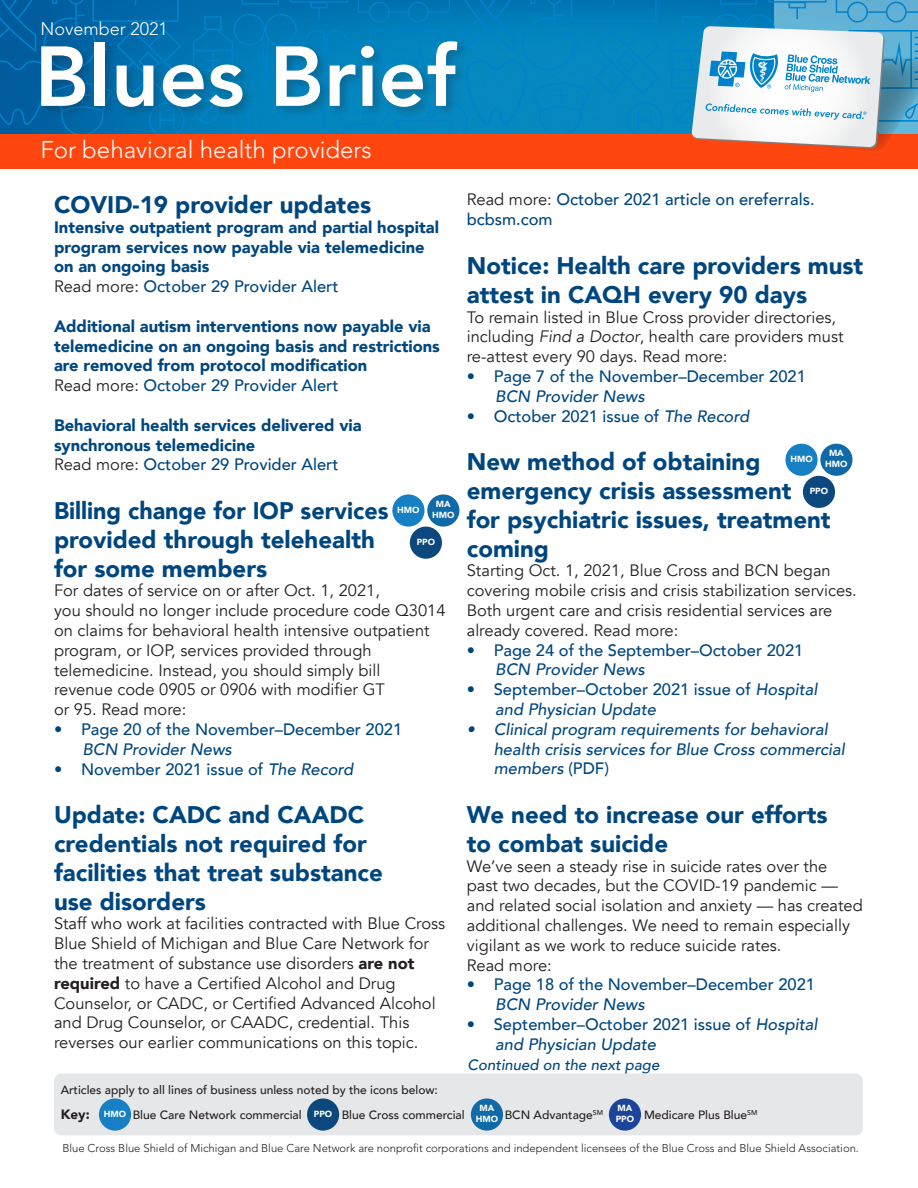
<style>
.page{position:relative;width:918px;height:1188px;background:#fff}
.page>*{position:absolute;margin:0;border:0;box-sizing:border-box;transform-origin:0 0}
.t1{font:800 84px "Avenir LT Std";color:#fff}
.t2{font:900 24px/28.8px "Avenir";color:#00467e}
.t3{font:300 24px "Avenir LT Std";color:#fff}
.t4{font:300 18px "Avenir LT Std";color:#fff}
.t5{font:16.5px/19.8px "Avenir";color:#231f20}
.t6{font:500 16.5px/19.8px "Avenir";color:#00467e}
.t7{font:900 16.5px/19.8px "Avenir";color:#00467e}
.t8{font:italic 500 16.5px/19.8px "Avenir";color:#00467e}
.t9{font:italic 500 15px "Avenir";color:#00467e}
.t10{font:900 13.5px "Avenir";color:#231f20}
.t11{font:500 12px "Avenir";color:#231f20}
.t12{font:300 11.25px "Avenir LT Std";color:#231f20}
.t13{font:900 8.85px/10.5px "Avenir LT Std";color:#fff;text-align:center}
.t14{font:500 7.05px "Avenir";color:#231f20}
.s1{font-weight:400;color:#231f20}
.s2{font-style:italic}
.s3{font-weight:900}
.s4{font-style:normal}
</style>
<div class="page">
<svg style="left:0;top:0;width:918px;height:168px;background:#53809d"></svg>
<div style="left:54px;top:1074px;width:809px;height:61px;background:#e6e7e9;border-radius:7px"></div>
<div style="left:99px;top:1098px;width:32px;height:33px;background:#1780c4;border-radius:50%"></div>
<div style="left:307px;top:1098px;width:32px;height:33px;background:#0c487d;border-radius:50%"></div>
<div style="left:471px;top:1098px;width:32px;height:33px;background:#116aa8;border-radius:50%"></div>
<div style="left:609px;top:1098px;width:32px;height:33px;background:#1d449b;border-radius:50%"></div>
<div style="left:820px;top:444px;width:33px;height:32px;background:#116aa8;border-radius:50%"></div>
<div style="left:785px;top:444px;width:33px;height:32px;background:#1780c4;border-radius:50%"></div>
<div style="left:803px;top:476px;width:32px;height:32px;background:#0c487d;border-radius:50%"></div>
<div style="left:427px;top:494px;width:32px;height:33px;background:#116aa8;border-radius:50%"></div>
<div style="left:392px;top:494px;width:33px;height:33px;background:#1780c4;border-radius:50%"></div>
<div style="left:410px;top:527px;width:32px;height:32px;background:#0c487d;border-radius:50%"></div>
<p class="t4" style="left:40px;top:19px;width:129px">November 2021</p>
<p class="t1" style="left:35px;top:27px;width:423px">Blues Brief</p>
<p class="t3" style="left:40px;top:136px;width:333px">For behavioral health providers</p>
<p class="t2" style="left:54px;top:190px;width:319px">COVID-19 provider updates</p>
<p class="t7" style="left:54px;top:217px;width:386px">Intensive outpatient program and partial hospital program services now payable via telemedicine</p>
<p class="t7" style="left:54px;top:256px;width:157px">on an ongoing basis</p>
<p class="t6" style="left:54px;top:276px;width:286px"><span class="s1">Read more:</span> October 29 Provider Alert</p>
<p class="t7" style="left:54px;top:316px;width:387px">Additional autism interventions now payable via telemedicine on an ongoing basis and restrictions are removed from protocol modification</p>
<p class="t6" style="left:54px;top:375px;width:286px"><span class="s1">Read more:</span> October 29 Provider Alert</p>
<p class="t7" style="left:54px;top:415px;width:309px">Behavioral health services delivered via</p>
<p class="t7" style="left:54px;top:435px;width:203px">synchronous telemedicine</p>
<p class="t6" style="left:54px;top:454px;width:286px"><span class="s1">Read more:</span> October 29 Provider Alert</p>
<p class="t2" style="left:54px;top:496px;width:336px">Billing change for IOP services</p>
<p class="t2" style="left:54px;top:524px;width:322px">provided through telehealth</p>
<p class="t2" style="left:54px;top:553px;width:215px">for some members</p>
<p class="t5" style="left:54px;top:581px;width:328px">For dates of service on or after Oct. 1, 2021,</p>
<p class="t5" style="left:54px;top:601px;width:393px">you should no longer include procedure code Q3014</p>
<p class="t5" style="left:54px;top:621px;width:377px">on claims for behavioral health intensive outpatient</p>
<p class="t5" style="left:54px;top:641px;width:319px">program, or IOP, services provided through</p>
<p class="t5" style="left:54px;top:660px;width:328px">telemedicine. Instead, you should simply bill</p>
<p class="t5" style="left:54px;top:680px;width:332px">revenue code 0905 or 0906 with modifier GT</p>
<p class="t5" style="left:54px;top:700px;width:134px">or 95. Read more:</p>
<p class="t6" style="left:54px;top:718px;width:350px">• Page 20 of the November–December 2021</p>
<p class="t8" style="left:82px;top:739px;width:151px">BCN Provider News</p>
<p class="t6" style="left:54px;top:758px;width:301px">• November 2021 issue of <span class="s2">The Record</span></p>
<p class="t2" style="left:54px;top:800px;width:312px">Update: CADC and CAADC</p>
<p class="t2" style="left:54px;top:829px;width:314px">credentials not required for</p>
<p class="t2" style="left:54px;top:857px;width:330px">facilities that treat substance</p>
<p class="t2" style="left:54px;top:886px;width:153px">use disorders</p>
<p class="t5" style="left:54px;top:914px;width:393px">Staff who work at facilities contracted with Blue Cross<br>Blue Shield of Michigan and Blue Care Network for the treatment of substance use disorders <span class="s3">are not</span></p>
<p class="t5" style="left:54px;top:974px;width:343px"><span class="s3">required</span> to have a Certified Alcohol and Drug</p>
<p class="t5" style="left:54px;top:993px;width:383px">Counselor, or CADC, or Certified Advanced Alcohol</p>
<p class="t5" style="left:54px;top:1013px;width:357px">and Drug Counselor, or CAADC, credential. This</p>
<p class="t5" style="left:54px;top:1033px;width:366px">reverses our earlier communications on this topic.</p>
<p class="t13" style="left:432px;top:499px;width:24px">MA<br>HMO</p>
<p class="t13" style="left:397px;top:505px;width:24px">HMO</p>
<p class="t13" style="left:417px;top:537px;width:20px">PPO</p>
<p class="t6" style="left:467px;top:189px;width:349px"><span class="s1">Read more:</span> October 2021 article on ereferrals. bcbsm.com</p>
<p class="t2" style="left:467px;top:251px;width:398px">Notice: Health care providers must attest in CAQH every 90 days</p>
<p class="t5" style="left:467px;top:307px;width:378px">To remain listed in Blue Cross provider directories, including <span class="s2">Find a Doctor</span>, health care providers must re-attest every 90 days. Read more:</p>
<p class="t6" style="left:467px;top:365px;width:341px">• Page 7 of the November–December 2021</p>
<p class="t8" style="left:495px;top:386px;width:151px">BCN Provider News</p>
<p class="t6" style="left:467px;top:405px;width:284px">• October 2021 issue of <span class="s2">The Record</span></p>
<p class="t2" style="left:467px;top:447px;width:295px">New method of obtaining</p>
<p class="t2" style="left:467px;top:476px;width:326px">emergency crisis assessment</p>
<p class="t2" style="left:467px;top:504px;width:365px">for psychiatric issues, treatment coming</p>
<p class="t5" style="left:467px;top:561px;width:392px">Starting Oct. 1, 2021, Blue Cross and BCN began covering mobile crisis and crisis stabilization services.<br>Both urgent care and crisis residential services are already covered. Read more:</p>
<p class="t6" style="left:467px;top:639px;width:338px">• Page 24 of the September–October 2021</p>
<p class="t8" style="left:495px;top:660px;width:151px">BCN Provider News</p>
<p class="t6" style="left:467px;top:679px;width:352px">• September–October 2021 issue of <span class="s2">Hospital</span></p>
<p class="t8" style="left:495px;top:700px;width:162px">and Physician Update</p>
<p class="t8" style="left:494px;top:719px;width:352px;text-indent:-27px">• Clinical program requirements for behavioral health crisis services for Blue Cross commercial members <span class="s4">(PDF)</span></p>
<p class="t2" style="left:467px;top:800px;width:362px">We need to increase our efforts</p>
<p class="t2" style="left:467px;top:828px;width:203px">to combat suicide</p>
<p class="t5" style="left:467px;top:856px;width:362px">We’ve seen a steady rise in suicide rates over the</p>
<p class="t5" style="left:467px;top:876px;width:398px">past two decades, but the COVID-19 pandemic — and related social isolation and anxiety — has created additional challenges. We need to remain especially vigilant as we work to reduce suicide rates.</p>
<p class="t5" style="left:467px;top:955px;width:86px">Read more:</p>
<p class="t6" style="left:467px;top:974px;width:350px">• Page 18 of the November–December 2021</p>
<p class="t8" style="left:495px;top:995px;width:151px">BCN Provider News</p>
<p class="t6" style="left:467px;top:1013px;width:352px">• September–October 2021 issue of <span class="s2">Hospital</span></p>
<p class="t8" style="left:495px;top:1034px;width:162px">and Physician Update</p>
<p class="t9" style="left:468px;top:1056px;width:193px">Continued on the next page</p>
<p class="t13" style="left:825px;top:448px;width:24px">MA<br>HMO</p>
<p class="t13" style="left:790px;top:454px;width:24px">HMO</p>
<p class="t13" style="left:810px;top:486px;width:20px">PPO</p>
<p class="t11" style="left:61px;top:1079px;width:379px">Articles apply to all lines of business unless noted by the icons below:</p>
<p class="t10" style="left:61px;top:1102px;width:30px">Key:</p>
<p class="t11" style="left:133px;top:1104px;width:170px">Blue Care Network commercial</p>
<p class="t11" style="left:342px;top:1104px;width:124px">Blue Cross commercial</p>
<p class="t11" style="left:505px;top:1104px;width:100px">BCN Advantage<sup>SM</sup></p>
<p class="t11" style="left:644px;top:1104px;width:105px">Medicare Plus Blue</p>
<p class="t13" style="left:476px;top:1113px;width:24px">HMO</p>
<p class="t13" style="left:616px;top:1103px;width:20px;text-align:left">MA<br>PPO</p>
<p class="t13" style="left:480px;top:1103px;width:16px">MA</p>
<p class="t14" style="left:747px;top:1106px;width:12px">SM</p>
<p class="t13" style="left:104px;top:1109px;width:24px">HMO</p>
<p class="t13" style="left:314px;top:1109px;width:20px">PPO</p>
<p class="t12" style="left:62px;top:1141px;width:798px">Blue Cross Blue Shield of Michigan and Blue Care Network are nonprofit corporations and independent licensees of the Blue Cross and Blue Shield Association.</p>
</div>
